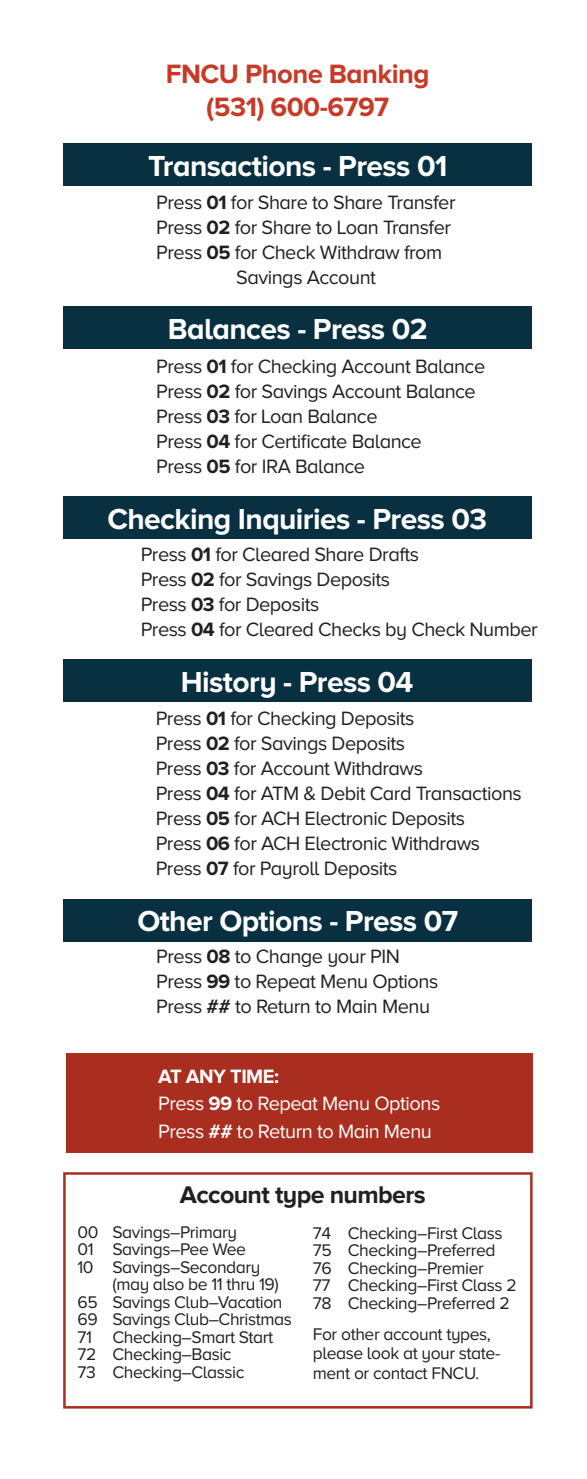
<style>
.page{position:relative;width:587px;height:1479px;background:#fff}
.page>*{position:absolute;margin:0;border:0;box-sizing:border-box;transform-origin:0 0}
.t1{font:700 30px "Proxima Nova A";letter-spacing:-.02em;color:#fff}
.t2{font:700 27.5px "Proxima Nova A";letter-spacing:-.02em;color:#c83a27}
.t3{font:700 25px "Proxima Nova A";letter-spacing:-.025em;color:#231f20}
.t4{font:20px/25px "Proxima Nova A";letter-spacing:-.025em;color:#231f20}
.t5{font:20px "Proxima Nova A";letter-spacing:-.025em;color:#fff}
.t6{font:700 20px "Proxima Nova A";letter-spacing:-.025em;color:#fff}
.t7{font:17.5px/19.5px "Proxima Nova A";letter-spacing:-.025em;color:#231f20}
.s1{font-weight:700}
</style>
<div class="page">
<div style="left:63px;top:1172px;width:470px;height:236px;border:2px solid #aa2e20"></div>
<div style="left:64px;top:143px;width:468px;height:43px;background:#093040"></div>
<div style="left:66px;top:1054px;width:467px;height:99px;background:#aa2e20"></div>
<div style="left:64px;top:307px;width:468px;height:42px;background:#093040"></div>
<div style="left:63px;top:496px;width:468px;height:43px;background:#093040"></div>
<div style="left:63px;top:659px;width:468px;height:43px;background:#093040"></div>
<div style="left:64px;top:899px;width:468px;height:42px;background:#093040"></div>
<p class="t2" style="left:166px;top:58px;width:265px">FNCU Phone Banking</p>
<p class="t2" style="left:206px;top:91px;width:184px">(531) 600-6797</p>
<p class="t1" style="left:148px;top:149px;width:301px">Transactions - Press 01</p>
<p class="t4" style="left:156px;top:189px;width:301px">Press <span class="s1">01</span> for Share to Share Transfer</p>
<p class="t4" style="left:156px;top:214px;width:296px">Press <span class="s1">02</span> for Share to Loan Transfer</p>
<p class="t4" style="left:236px;top:239px;width:208px;text-indent:-80px">Press <span class="s1">05</span> for Check Withdraw from<br>Savings Account</p>
<p class="t1" style="left:168px;top:312px;width:261px">Balances - Press 02</p>
<p class="t4" style="left:156px;top:353px;width:331px">Press <span class="s1">01</span> for Checking Account Balance</p>
<p class="t4" style="left:156px;top:378px;width:321px">Press <span class="s1">02</span> for Savings Account Balance</p>
<p class="t4" style="left:156px;top:403px;width:223px">Press <span class="s1">03</span> for Loan Balance</p>
<p class="t4" style="left:156px;top:428px;width:267px">Press <span class="s1">04</span> for Certificate Balance</p>
<p class="t4" style="left:156px;top:453px;width:210px">Press <span class="s1">05</span> for IRA Balance</p>
<p class="t1" style="left:107px;top:502px;width:381px">Checking Inquiries - Press 03</p>
<p class="t4" style="left:141px;top:541px;width:280px">Press <span class="s1">01</span> for Cleared Share Drafts</p>
<p class="t4" style="left:141px;top:566px;width:251px">Press <span class="s1">02</span> for Savings Deposits</p>
<p class="t4" style="left:141px;top:591px;width:180px">Press <span class="s1">03</span> for Deposits</p>
<p class="t4" style="left:141px;top:616px;width:399px">Press <span class="s1">04</span> for Cleared Checks by Check Number</p>
<p class="t1" style="left:181px;top:665px;width:234px">History - Press 04</p>
<p class="t4" style="left:156px;top:705px;width:260px">Press <span class="s1">01</span> for Checking Deposits</p>
<p class="t4" style="left:156px;top:730px;width:251px">Press <span class="s1">02</span> for Savings Deposits</p>
<p class="t4" style="left:156px;top:755px;width:269px">Press <span class="s1">03</span> for Account Withdraws</p>
<p class="t4" style="left:156px;top:780px;width:368px">Press <span class="s1">04</span> for ATM &amp; Debit Card Transactions</p>
<p class="t4" style="left:156px;top:805px;width:311px">Press <span class="s1">05</span> for ACH Electronic Deposits</p>
<p class="t4" style="left:156px;top:830px;width:326px">Press <span class="s1">06</span> for ACH Electronic Withdraws</p>
<p class="t4" style="left:156px;top:855px;width:243px">Press <span class="s1">07</span> for Payroll Deposits</p>
<p class="t1" style="left:137px;top:904px;width:322px">Other Options - Press 07</p>
<p class="t4" style="left:156px;top:944px;width:245px">Press <span class="s1">08</span> to Change your PIN</p>
<p class="t4" style="left:156px;top:969px;width:284px">Press <span class="s1">99</span> to Repeat Menu Options</p>
<p class="t4" style="left:156px;top:994px;width:275px">Press <span class="s1">##</span> to Return to Main Menu</p>
<p class="t6" style="left:158px;top:1064px;width:122px">AT ANY TIME:</p>
<p class="t5" style="left:158px;top:1092px;width:284px">Press <span class="s1">99</span> to Repeat Menu Options</p>
<p class="t5" style="left:158px;top:1120px;width:275px">Press <span class="s1">##</span> to Return to Main Menu</p>
<p class="t3" style="left:180px;top:1181px;width:247px">Account type numbers</p>
<p class="t7" style="left:77px;top:1222px;width:161px">00 Savings–Primary</p>
<p class="t7" style="left:77px;top:1239px;width:170px">01 Savings–Pee Wee</p>
<p class="t7" style="left:112px;top:1258px;width:168px;line-height:17.5px;text-indent:-35px">10 Savings–Secondary (may also be 11 thru 19)</p>
<p class="t7" style="left:77px;top:1292px;width:207px">65 Savings Club–Vacation</p>
<p class="t7" style="left:77px;top:1309px;width:216px">69 Savings Club–Christmas</p>
<p class="t7" style="left:77px;top:1327px;width:197px">71 Checking–Smart Start</p>
<p class="t7" style="left:77px;top:1344px;width:156px">72 Checking–Basic</p>
<p class="t7" style="left:77px;top:1362px;width:168px">73 Checking–Classic</p>
<p class="t7" style="left:313px;top:1223px;width:191px">74 Checking–First Class</p>
<p class="t7" style="left:313px;top:1240px;width:184px">75 Checking–Preferred</p>
<p class="t7" style="left:313px;top:1258px;width:173px">76 Checking–Premier</p>
<p class="t7" style="left:313px;top:1275px;width:205px">77 Checking–First Class 2</p>
<p class="t7" style="left:313px;top:1293px;width:198px">78 Checking–Preferred 2</p>
<p class="t7" style="left:313px;top:1324px;width:189px">For other account types, please look at your state&shy;ment or contact FNCU.</p>
</div>
